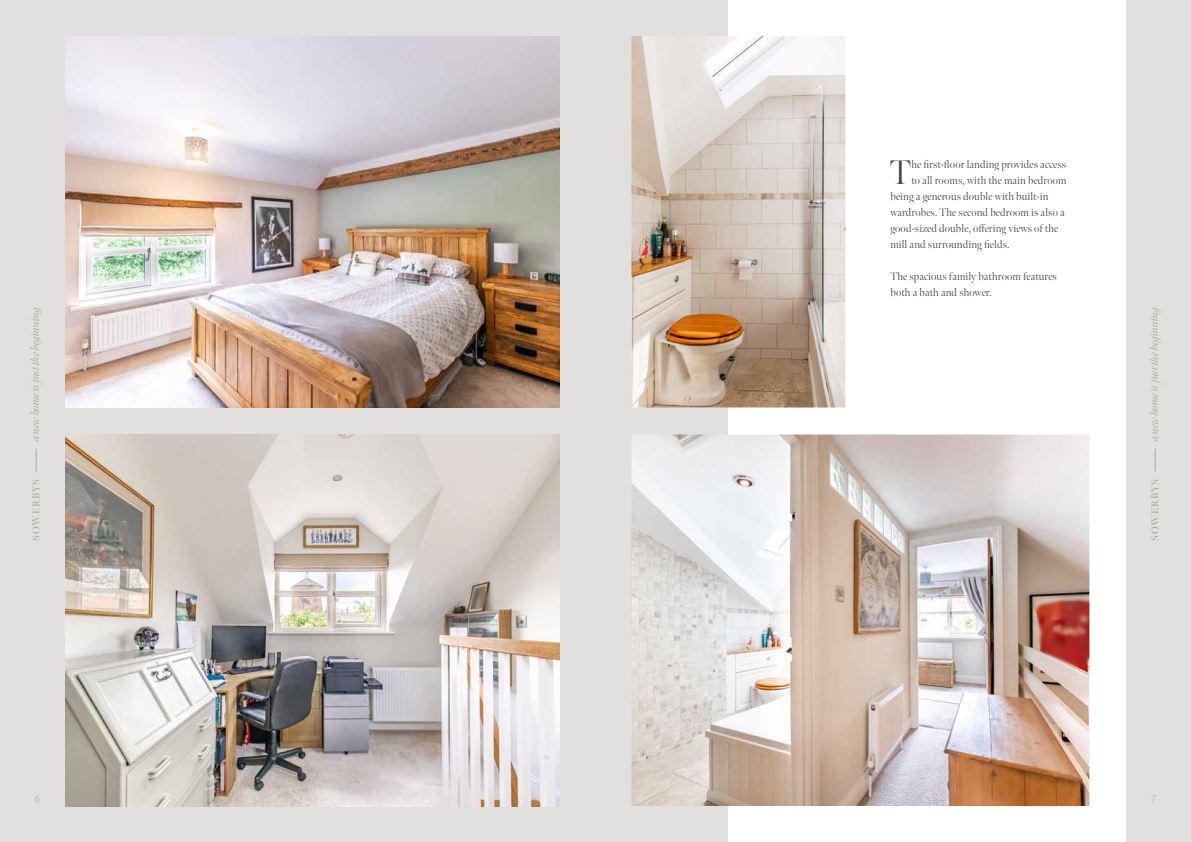
<style>
.page{position:relative;width:1191px;height:842px;background:#fff}
.page>*{position:absolute;margin:0;border:0;box-sizing:border-box;transform-origin:0 0}
.t1{font:300 34px "Meno Banner";color:#434141}
.t2{font:300 11px/16px "Meno Banner";letter-spacing:.01em;color:#434141}
.t3{font:italic 11px "Meno Banner";letter-spacing:-.01em;color:#ada8a0}
.t4{font:600 10px "Meno Banner";letter-spacing:.08em;color:#ada8a0}
.t5{font:300 10px "Quasimoda";color:#ada8a0}
</style>
<div class="page">
<div style="left:0;top:0;width:595px;height:842px;background:#e2e0df"></div>
<div style="left:595px;top:0;width:596px;height:842px;background:#e2e0df"></div>
<svg style="left:36px;top:449px;width:1px;height:22px"></svg>
<svg style="left:1155px;top:449px;width:1px;height:22px"></svg>
<div style="left:728px;top:0;width:397px;height:842px;background:#fff"></div>
<img style="left:631px;top:36px;width:214px;height:371px">
<img style="left:631px;top:434px;width:458px;height:372px">
<img style="left:66px;top:36px;width:493px;height:371px">
<img style="left:65px;top:434px;width:494px;height:372px">
<h1 class="t1" style="left:889px;top:152px;width:23px">T</h1>
<p class="t2" style="left:911px;top:157px;width:156px">he first-floor landing provides access</p>
<p class="t2" style="left:911px;top:173px;width:157px">to all rooms, with the main bedroom</p>
<p class="t2" style="left:890px;top:189px;width:160px">being a generous double with built-in</p>
<p class="t2" style="left:890px;top:205px;width:176px">wardrobes. The second bedroom is also a</p>
<p class="t2" style="left:890px;top:221px;width:169px">good-sized double, offering views of the</p>
<p class="t2" style="left:890px;top:237px;width:120px">mill and surrounding fields.</p>
<p class="t2" style="left:890px;top:269px;width:168px">The spacious family bathroom features both a bath and shower.</p>
<p class="t3" style="left:29px;top:441px;width:138px;rotate:-90deg">a new home is just the beginning</p>
<p class="t3" style="left:1147px;top:441px;width:138px;rotate:-90deg">a new home is just the beginning</p>
<p class="t4" style="left:30px;top:541px;width:63px;rotate:-90deg">SOWERBYS</p>
<p class="t4" style="left:1149px;top:541px;width:63px;rotate:-90deg">SOWERBYS</p>
<p class="t5" style="left:35px;top:791px;width:7px">6</p>
<p class="t5" style="left:1151px;top:791px;width:6px">7</p>
</div>
